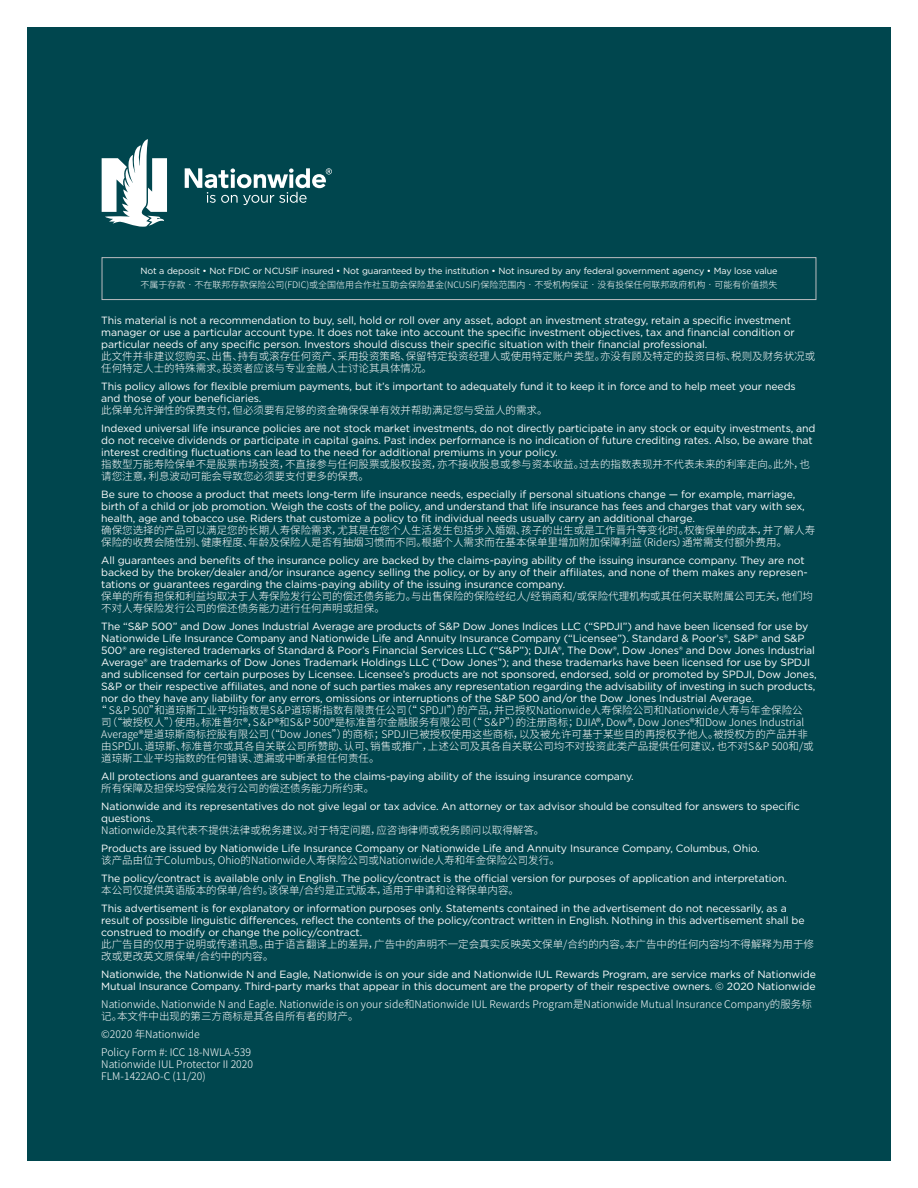
<style>
.page{position:relative;width:918px;height:1188px;background:#fff}
.page>*{position:absolute;margin:0;border:0;box-sizing:border-box;transform-origin:0 0}
.t1{font:10.5px/12px "Gotham";letter-spacing:-.01em;color:#fff}
.t2{font:300 10.5px/12px "Noto Sans CJ Ksc";color:#fff}
.t3{font:9px/13.5px "Gotham";letter-spacing:-.01em;color:#fff}
.s1{font-family:"Noto Sans CJ Ksc";font-weight:300}
</style>
<div class="page">
<div style="left:27px;top:27px;width:864px;height:1134px;background:#00464e"></div>
<div style="left:102px;top:257px;width:714px;height:43px;border:1px solid #bcbdc0"></div>
<svg style="left:185px;top:168px;width:147px;height:37px"></svg>
<svg style="left:102px;top:139px;width:65px;height:88px"></svg>
<p class="t3" style="left:140px;top:264px;width:639px">Not a deposit • Not FDIC or NCUSIF insured • Not guaranteed by the institution • Not insured by any federal government agency • May lose value<span class="s1">不属于存款•不在联邦存款保险公司(FDIC)或全国信用合作社互助会保险基金(NCUSIF)保险范围内•不受机构保证•没有投保任何联邦政府机构•可能有价值损失</span></p>
<p class="t1" style="left:101px;top:314px;width:715px">This material is not a recommendation to buy, sell, hold or roll over any asset, adopt an investment strategy, retain a specific investment manager or use a particular account type. It does not take into account the specific investment objectives, tax and financial condition or particular needs of any specific person. Investors should discuss their specific situation with their financial professional.<br><span class="s1">此文件并非建议您购买、出售、持有或滚存任何资产、采用投资策略、保留特定投资经理人或使用特定账户类型。亦没有顾及特定的投资目标、税则及财务状况或任何特定人士的特殊需求。投资者应该与专业金融人士讨论其具体情况。</span></p>
<p class="t1" style="left:101px;top:380px;width:696px">This policy allows for flexible premium payments, but it’s important to adequately fund it to keep it in force and to help meet your needs and those of your beneficiaries.<br><span class="s1">此保单允许弹性的保费支付，但必须要有足够的资金确保保单有效并帮助满足您与受益人的需求。</span></p>
<p class="t1" style="left:101px;top:422px;width:716px">Indexed universal life insurance policies are not stock market investments, do not directly participate in any stock or equity investments, and do not receive dividends or participate in capital gains. Past index performance is no indication of future crediting rates. Also, be aware that interest crediting fluctuations can lead to the need for additional premiums in your policy.<br><span class="s1">指数型万能寿险保单不是股票市场投资，不直接参与任何股票或股权投资，亦不接收股息或参与资本收益。过去的指数表现并不代表未来的利率走向。此外，也请您注意，利息波动可能会导致您必须要支付更多的保费。</span></p>
<p class="t1" style="left:101px;top:488px;width:715px">Be sure to choose a product that meets long-term life insurance needs, especially if personal situations change — for example, marriage, birth of a child or job promotion. Weigh the costs of the policy, and understand that life insurance has fees and charges that vary with sex, health, age and tobacco use. Riders that customize a policy to fit individual needs usually carry an additional charge.<br><span class="s1">确保您选择的产品可以满足您的长期人寿保险需求，尤其是在您个人生活发生包括步入婚姻、孩子的出生或是工作晋升等变化时。权衡保单的成本，并了解人寿保险的收费会随性别、健康程度、年龄及保险人是否有抽烟习惯而不同。根据个人需求而在基本保单里增加附加保障利益（Riders）通常需支付额外费用。</span></p>
<p class="t1" style="left:101px;top:554px;width:713px">All guarantees and benefits of the insurance policy are backed by the claims-paying ability of the issuing insurance company. They are not backed by the broker/dealer and/or insurance agency selling the policy, or by any of their affiliates, and none of them makes any represen&shy;tations or guarantees regarding the claims-paying ability of the issuing insurance company.<br><span class="s1">保单的所有担保和利益均取决于人寿保险发行公司的偿还债务能力。与出售保险的保险经纪人/经销商和/或保险代理机构或其任何关联附属公司无关，他们均不对人寿保险发行公司的偿还债务能力进行任何声明或担保。</span></p>
<p class="t1" style="left:101px;top:620px;width:709px">The “S&amp;P 500” and Dow Jones Industrial Average are products of S&amp;P Dow Jones Indices LLC (“SPDJI”) and have been licensed for use by</p>
<p class="t1" style="left:101px;top:632px;width:705px">Nationwide Life Insurance Company and Nationwide Life and Annuity Insurance Company (“Licensee”). Standard &amp; Poor’s®, S&amp;P® and S&amp;P</p>
<p class="t1" style="left:101px;top:644px;width:715px">500® are registered trademarks of Standard &amp; Poor’s Financial Services LLC (“S&amp;P”); DJIA®, The Dow®, Dow Jones® and Dow Jones Industrial</p>
<p class="t1" style="left:101px;top:656px;width:711px">Average® are trademarks of Dow Jones Trademark Holdings LLC (“Dow Jones”); and these trademarks have been licensed for use by SPDJI</p>
<p class="t1" style="left:101px;top:668px;width:717px">and sublicensed for certain purposes by Licensee. Licensee’s products are not sponsored, endorsed, sold or promoted by SPDJI, Dow Jones,</p>
<p class="t1" style="left:101px;top:680px;width:716px">S&amp;P or their respective affiliates, and none of such parties makes any representation regarding the advisability of investing in such products,</p>
<p class="t1" style="left:101px;top:692px;width:654px">nor do they have any liability for any errors, omissions or interruptions of the S&amp;P 500 and/or the Dow Jones Industrial Average.</p>
<p class="t2" style="left:96px;top:704px;width:708px">“ S＆P 500”和道琼斯工业平均指数是S＆P道琼斯指数有限责任公司（“ SPDJI”）的产品，并已授权Nationwide人寿保险公司和Nationwide人寿与年金保险公</p>
<p class="t2" style="left:101px;top:716px;width:704px">司（“被授权人”）使用。标准普尔®，S＆P®和S＆P 500®是标准普尔金融服务有限公司（“ S＆P”）的注册商标；DJIA®，Dow®，Dow Jones®和Dow Jones Industrial</p>
<p class="t2" style="left:101px;top:728px;width:708px">Average®是道琼斯商标控股有限公司（“Dow Jones”）的商标；SPDJI已被授权使用这些商标，以及被允许可基于某些目的再授权予他人。被授权方的产品并非</p>
<p class="t2" style="left:101px;top:740px;width:714px">由SPDJI、道琼斯、标准普尔或其各自关联公司所赞助、认可、销售或推广，上述公司及其各自关联公司均不对投资此类产品提供任何建议，也不对S＆P 500和/或</p>
<p class="t2" style="left:101px;top:752px;width:280px">道琼斯工业平均指数的任何错误、遗漏或中断承担任何责任。</p>
<p class="t1" style="left:101px;top:770px;width:534px">All protections and guarantees are subject to the claims-paying ability of the issuing insurance company.<span class="s1">所有保障及担保均受保险发行公司的偿还债务能力所约束。</span></p>
<p class="t1" style="left:101px;top:800px;width:700px">Nationwide and its representatives do not give legal or tax advice. An attorney or tax advisor should be consulted for answers to specific questions.<br><span class="s1">Nationwide及其代表不提供法律或税务建议。对于特定问题，应咨询律师或税务顾问以取得解答。</span></p>
<p class="t1" style="left:101px;top:842px;width:660px">Products are issued by Nationwide Life Insurance Company or Nationwide Life and Annuity Insurance Company, Columbus, Ohio.<span class="s1">该产品由位于Columbus, Ohio的Nationwide人寿保险公司或Nationwide人寿和年金保险公司发行。</span></p>
<p class="t1" style="left:101px;top:872px;width:687px">The policy/contract is available only in English. The policy/contract is the official version for purposes of application and interpretation.<span class="s1">本公司仅提供英语版本的保单/合约。该保单/合约是正式版本，适用于申请和诠释保单内容。</span></p>
<p class="t1" style="left:101px;top:902px;width:714px">This advertisement is for explanatory or information purposes only. Statements contained in the advertisement do not necessarily, as a result of possible linguistic differences, reflect the contents of the policy/contract written in English. Nothing in this advertisement shall be construed to modify or change the policy/contract.<br><span class="s1">此广告目的仅用于说明或传递讯息。由于语言翻译上的差异，广告中的声明不一定会真实反映英文保单/合约的内容。本广告中的任何内容均不得解释为用于修改或更改英文原保单/合约中的内容。</span></p>
<p class="t1" style="left:101px;top:968px;width:716px">Nationwide, the Nationwide N and Eagle, Nationwide is on your side and Nationwide IUL Rewards Program, are service marks of Nationwide<br>Mutual Insurance Company. Third-party marks that appear in this document are the property of their respective owners. © 2020 Nationwide</p>
<p class="t2" style="left:101px;top:998px;width:712px">Nationwide、Nationwide N and Eagle. Nationwide is on your side和Nationwide IUL Rewards Program是Nationwide Mutual Insurance Company的服务标记。本文件中出现的第三方商标是其各自所有者的财产。</p>
<p class="t2" style="left:101px;top:1028px;width:100px">©2020 年Nationwide</p>
<p class="t2" style="left:101px;top:1046px;width:153px">Policy Form #: ICC 18-NWLA-539<br>Nationwide IUL Protector II 2020<br>FLM-1422AO-C (11/20)</p>
</div>
